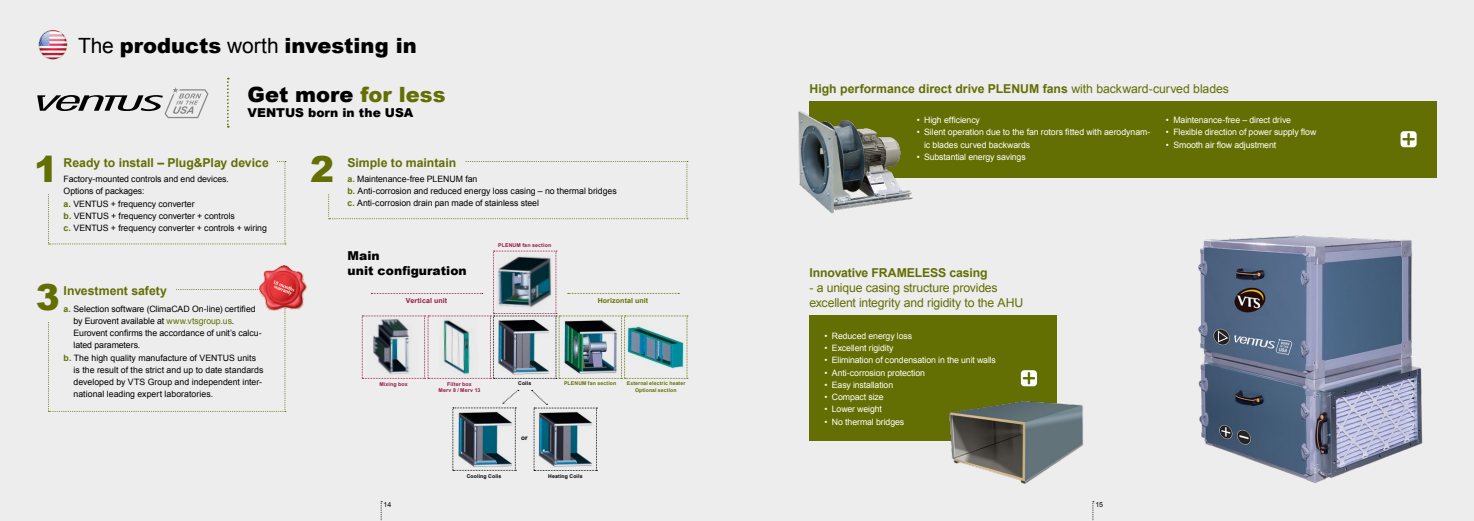
<style>
.page{position:relative;width:1474px;height:521px;background:#fff}
.page>*{position:absolute;margin:0;border:0;box-sizing:border-box;transform-origin:0 0}
.t1{font:900 35.88px "Arial";color:#636f03}
.t2{font:900 21px "Arial";color:#000}
.t3{font:700 12.25px "Arial";color:#636f03}
.t4{font:12.25px/14.9px "Arial";letter-spacing:-.015em;color:#636f03}
.t5{font:900 12.25px/14.9px "Arial";letter-spacing:.005em;color:#000}
.t6{font:8.75px/12.2px "Arial";letter-spacing:-.005em;color:#000}
.t7{font:8.75px/12.2px "Arial";letter-spacing:-.01em;color:#fff}
.t8{font:700 7px "Arial";letter-spacing:.015em;color:#636f03}
.t9{font:700 7px "Arial";letter-spacing:.015em;color:#971741}
.t10{font:7px "Arial";color:#000}
.t11{font:700 6.48px "Arial";color:#000}
.t12{font:700 5.25px/6.3px "Arial";letter-spacing:.025em;color:#971741;text-align:center}
.t13{font:700 5.16px "Arial";letter-spacing:.02em;color:#636f03}
.t14{font:700 5.16px "Arial";letter-spacing:.025em;color:#000}
.s1{font-weight:400}
.s2{color:#636f03}
.s3{font-weight:700;color:#636f03}
</style>
<div class="page">
<div style="left:0;top:0;width:737px;height:521px;background:#ededed"></div>
<svg style="left:452px;top:390px;width:67px;height:81px"></svg>
<svg style="left:531px;top:390px;width:66px;height:81px"></svg>
<svg style="left:227px;top:78px;width:2px;height:50px"></svg>
<svg style="left:37px;top:87px;width:171px;height:31px"></svg>
<svg style="left:48px;top:161px;width:238px;height:83px"></svg>
<div style="left:44px;top:155px;width:233px;height:39px;background:#ededed"></div>
<svg style="left:328px;top:161px;width:360px;height:58px"></svg>
<div style="left:319px;top:155px;width:145px;height:39px;background:#ededed"></div>
<svg style="left:48px;top:289px;width:238px;height:123px"></svg>
<div style="left:44px;top:283px;width:131px;height:39px;background:#ededed"></div>
<svg style="left:362px;top:251px;width:326px;height:128px"></svg>
<img style="left:365px;top:318px;width:54px;height:59px">
<img style="left:455px;top:410px;width:58px;height:58px">
<img style="left:536px;top:410px;width:58px;height:58px">
<img style="left:561px;top:318px;width:58px;height:59px">
<img style="left:259px;top:265px;width:47px;height:45px">
<img style="left:38px;top:30px;width:30px;height:30px">
<svg style="left:381px;top:501px;width:1px;height:20px"></svg>
<div style="left:737px;top:0;width:736px;height:521px;background:#ededed"></div>
<div style="left:809px;top:101px;width:627px;height:76px;background:#636f03"></div>
<svg style="left:1400px;top:131px;width:16px;height:16px"></svg>
<div style="left:809px;top:315px;width:248px;height:126px;background:#636f03"></div>
<svg style="left:1020px;top:370px;width:16px;height:16px"></svg>
<img style="left:949px;top:402px;width:135px;height:82px">
<img style="left:798px;top:111px;width:118px;height:103px">
<img style="left:1198px;top:235px;width:225px;height:248px">
<svg style="left:1092px;top:501px;width:1px;height:20px"></svg>
<h2 class="t2" style="left:78px;top:30px;width:340px"><span class="s1">The</span> products <span class="s1">worth</span> investing in</h2>
<h2 class="t2" style="left:247px;top:80px;width:200px">Get more <span class="s2">for less</span></h2>
<h3 class="t5" style="left:247px;top:105px;width:167px">VENTUS born in the USA</h3>
<h1 class="t1" style="left:34px;top:143px;width:25px">1</h1>
<h3 class="t3" style="left:64px;top:154px;width:207px">Ready to install – Plug&amp;Play device</h3>
<p class="t6" style="left:64px;top:173px;width:205px">Factory-mounted controls and end devices.<br>Options of packages:<br><span class="s3">a.</span> VENTUS + frequency converter<br><span class="s3">b.</span> VENTUS + frequency converter + controls<br><span class="s3">c.</span> VENTUS + frequency converter + controls + wiring</p>
<h1 class="t1" style="left:310px;top:143px;width:25px">2</h1>
<h3 class="t3" style="left:347px;top:154px;width:110px">Simple to maintain</h3>
<p class="t6" style="left:347px;top:173px;width:271px"><span class="s3">a.</span> Maintenance-free PLENUM fan<br><span class="s3">b.</span> Anti-corrosion and reduced energy loss casing – no thermal bridges <span class="s3">c.</span> Anti-corrosion drain pan made of stainless steel</p>
<h3 class="t5" style="left:347px;top:248px;width:121px">Main<br>unit configuration</h3>
<p class="t12" style="left:498px;top:242px;width:55px">PLENUM fan section</p>
<h1 class="t1" style="left:36px;top:271px;width:25px">3</h1>
<h3 class="t3" style="left:64px;top:282px;width:105px">Investment safety</h3>
<p class="t6" style="left:64px;top:302px;width:193px"><span class="s3">a.</span> Selection software (ClimaCAD On-line) certified</p>
<p class="t6" style="left:74px;top:315px;width:162px">by Eurovent available at <span class="s2">www.vtsgroup.us</span>.</p>
<p class="t6" style="left:74px;top:327px;width:190px">Eurovent confirms the accordance of unit’s calcu-</p>
<p class="t6" style="left:74px;top:339px;width:68px">lated parameters.</p>
<p class="t6" style="left:64px;top:351px;width:194px"><span class="s3">b.</span> The high quality manufacture of VENTUS units</p>
<p class="t6" style="left:74px;top:364px;width:191px">is the result of the strict and up to date standards</p>
<p class="t6" style="left:74px;top:376px;width:190px">developed by VTS Group and independent inter-</p>
<p class="t6" style="left:74px;top:388px;width:141px">national leading expert laboratories.</p>
<p class="t9" style="left:406px;top:296px;width:43px">Vertical unit</p>
<p class="t8" style="left:597px;top:296px;width:52px">Horizontal unit</p>
<p class="t12" style="left:379px;top:381px;width:30px">Mixing box</p>
<p class="t12" style="left:438px;top:381px;width:43px">Filter box<br>Merv 8 / Merv 13</p>
<p class="t14" style="left:518px;top:380px;width:15px">Coils</p>
<p class="t13" style="left:564px;top:380px;width:54px">PLENUM fan section</p>
<p class="t13" style="left:626px;top:380px;width:60px">External electric heater</p>
<p class="t13" style="left:635px;top:386px;width:43px">Optional section</p>
<p class="t11" style="left:521px;top:434px;width:8px">or</p>
<p class="t10" style="left:383px;top:500px;width:9px">14</p>
<p class="t14" style="left:467px;top:472px;width:36px">Cooling Coils</p>
<p class="t14" style="left:548px;top:472px;width:36px">Heating Coils</p>
<h3 class="t3" style="left:809px;top:81px;width:421px">High performance direct drive PLENUM fans <span class="s1">with backward-curved blades</span></h3>
<p class="t7" style="left:916px;top:114px;width:65px">• High efficiency</p>
<p class="t7" style="left:924px;top:126px;width:228px;text-indent:-7px">• Silent operation due to the fan rotors fitted with aerodynam&shy;ic blades curved backwards</p>
<p class="t7" style="left:916px;top:151px;width:111px">• Substantial energy savings</p>
<p class="t7" style="left:1165px;top:114px;width:127px">• Maintenance-free – direct drive</p>
<p class="t7" style="left:1165px;top:126px;width:152px">• Flexible direction of power supply flow</p>
<p class="t7" style="left:1165px;top:138px;width:112px">• Smooth air flow adjustment</p>
<h3 class="t3" style="left:809px;top:265px;width:179px">Innovative FRAMELESS casing</h3>
<h3 class="t4" style="left:809px;top:281px;width:215px">- a unique casing structure provides excellent integrity and rigidity to the AHU</h3>
<p class="t7" style="left:824px;top:330px;width:89px">• Reduced energy loss</p>
<p class="t7" style="left:824px;top:342px;width:71px">• Excellent rigidity</p>
<p class="t7" style="left:824px;top:354px;width:173px">• Elimination of condensation in the unit walls</p>
<p class="t7" style="left:824px;top:366px;width:102px">• Anti-corrosion protection</p>
<p class="t7" style="left:824px;top:379px;width:70px">• Easy installation</p>
<p class="t7" style="left:824px;top:391px;width:61px">• Compact size</p>
<p class="t7" style="left:824px;top:403px;width:59px">• Lower weight</p>
<p class="t7" style="left:824px;top:415px;width:81px">• No thermal bridges</p>
<p class="t10" style="left:1095px;top:500px;width:9px">15</p>
</div>
